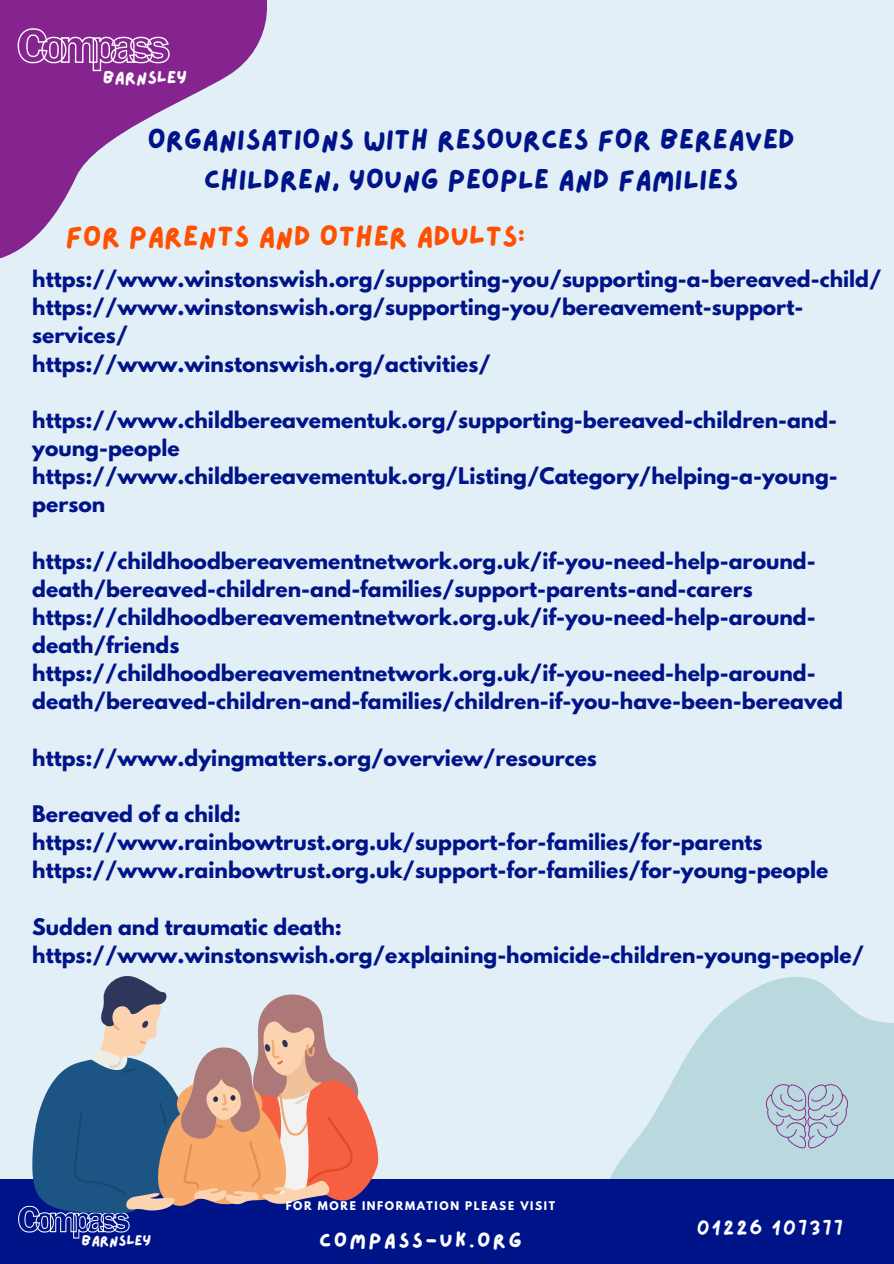
<style>
.page{position:relative;width:894px;height:1264px;background:#fff}
.page>*{position:absolute;margin:0;border:0;box-sizing:border-box;transform-origin:0 0}
.t1{font:29.1px "Lazydog";color:#fe5000}
.t2{font:28.5px/39.8px "Lazydog";color:#001489;text-align:center}
.t3{font:20.7px "Lazydog";letter-spacing:.115em;color:#fff}
.t4{font:700 20.25px/28.2px "League Spartan";color:#001489}
.t5{font:18px "Lazydog";letter-spacing:.115em;color:#fff}
.t6{font:17.7px "Lazydog";color:#fff}
.t7{font:14.7px "Lazydog";color:#fff}
.t8{font:700 10.65px "League Spartan";letter-spacing:.155em;color:#fff}
</style>
<div class="page">
<div style="left:0;top:0;width:893px;height:1263px;background:#e3eff6"></div>
<svg style="left:610px;top:977px;width:283px;height:201px;fill:#b9d9df"></svg>
<svg style="left:765px;top:1084px;width:82px;height:64px;background:#b2c3d5"></svg>
<div style="left:0;top:1178px;width:893px;height:85px;background:#001489"></div>
<img style="left:18px;top:1205px;width:112px;height:34px">
<svg style="left:0;top:0;width:268px;height:259px"></svg>
<img style="left:13px;top:23px;width:163px;height:54px">
<svg style="left:32px;top:976px;width:346px;height:237px"></svg>
<p class="t6" style="left:103px;top:69px;width:86px">BARNSLEY</p>
<p class="t2" style="left:147px;top:121px;width:649px">ORGANISATIONS WITH RESOURCES FOR BEREAVED<br>CHILDREN, YOUNG PEOPLE AND FAMILIES</p>
<p class="t1" style="left:65px;top:222px;width:461px">FOR PARENTS AND OTHER ADULTS:</p>
<p class="t4" style="left:32px;top:267px;width:850px">https://www.winstonswish.org/supporting-you/supporting-a-bereaved-child/</p>
<p class="t4" style="left:32px;top:295px;width:772px">https://www.winstonswish.org/supporting-you/bereavement-support&shy;services/</p>
<p class="t4" style="left:32px;top:352px;width:460px">https://www.winstonswish.org/activities/</p>
<p class="t4" style="left:32px;top:408px;width:806px">https://www.childbereavementuk.org/supporting-bereaved-children-and&shy;young-people</p>
<p class="t4" style="left:32px;top:464px;width:806px">https://www.childbereavementuk.org/Listing/Category/helping-a-young&shy;person</p>
<p class="t4" style="left:32px;top:549px;width:784px">https://childhoodbereavementnetwork.org.uk/if-you-need-help-around&shy;death/bereaved-children-and-families/support-parents-and-carers</p>
<p class="t4" style="left:32px;top:605px;width:784px">https://childhoodbereavementnetwork.org.uk/if-you-need-help-around&shy;death/friends</p>
<p class="t4" style="left:32px;top:661px;width:812px">https://childhoodbereavementnetwork.org.uk/if-you-need-help-around&shy;death/bereaved-children-and-families/children-if-you-have-been-bereaved</p>
<p class="t4" style="left:32px;top:746px;width:566px">https://www.dyingmatters.org/overview/resources</p>
<p class="t4" style="left:32px;top:802px;width:210px">Bereaved of a child:</p>
<p class="t4" style="left:32px;top:830px;width:731px">https://www.rainbowtrust.org.uk/support-for-families/for-parents</p>
<p class="t4" style="left:32px;top:858px;width:797px">https://www.rainbowtrust.org.uk/support-for-families/for-young-people</p>
<p class="t4" style="left:32px;top:915px;width:311px">Sudden and traumatic death:</p>
<p class="t4" style="left:32px;top:943px;width:833px">https://www.winstonswish.org/explaining-homicide-children-young-people/</p>
<p class="t7" style="left:81px;top:1233px;width:71px">BARNSLEY</p>
<p class="t8" style="left:285px;top:1200px;width:271px">FOR MORE INFORMATION PLEASE VISIT</p>
<p class="t3" style="left:319px;top:1230px;width:204px">COMPASS-UK.ORG</p>
<p class="t5" style="left:696px;top:1220px;width:147px">01226 107377</p>
</div>
